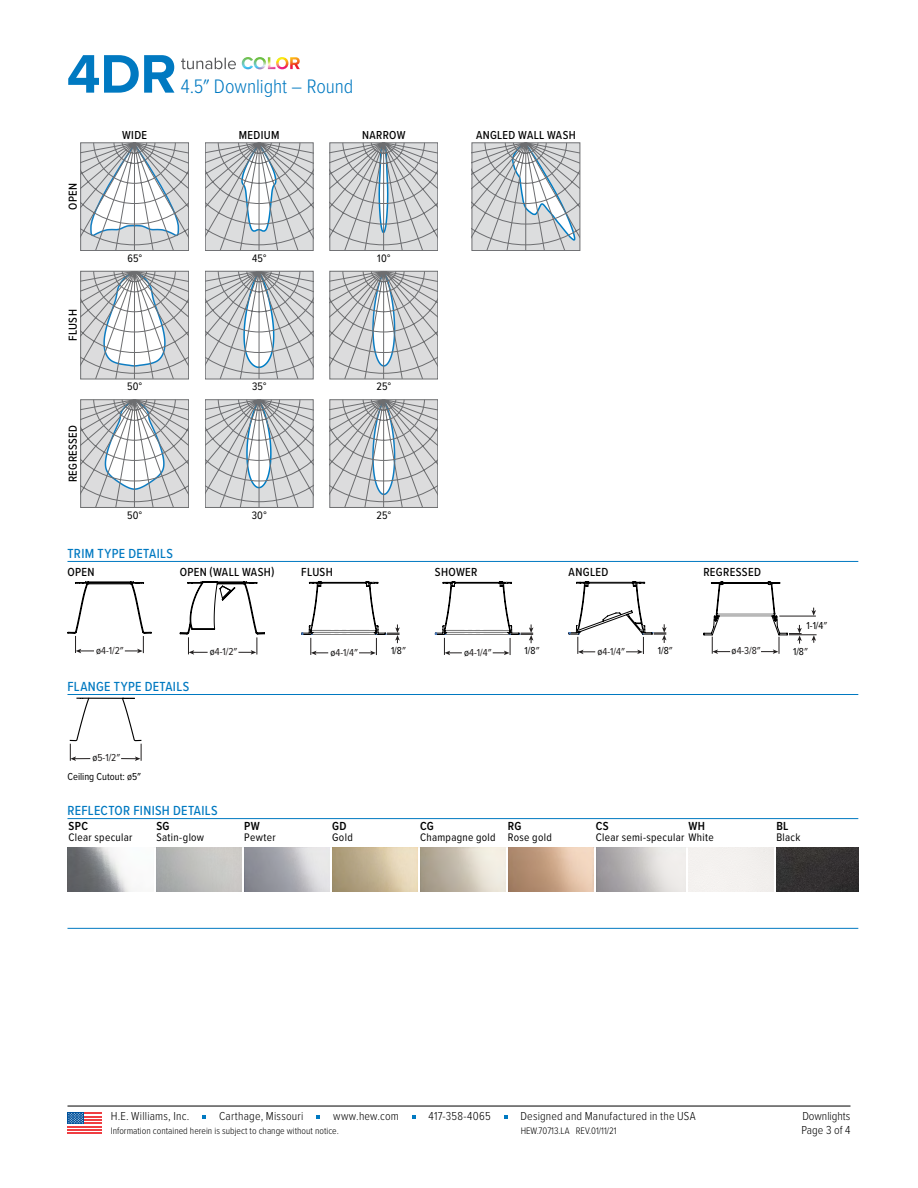
<style>
.page{position:relative;width:918px;height:1188px;background:#fff}
.page>*{position:absolute;margin:0;border:0;box-sizing:border-box;transform-origin:0 0}
.t1{font:700 56.25px "Proxima Nova";color:#0079c1}
.t2{font:300 20.25px "Proxima Nova Cond";letter-spacing:-.005em;color:#0079c1}
.t3{font:500 13.65px "Proxima Nova Cond";letter-spacing:.025em;color:#0079c1}
.t4{font:500 12.15px "Proxima Nova Cond";letter-spacing:.025em;color:#000}
.t5{font:600 12.15px "Proxima Nova Cond";letter-spacing:.03em;color:#000}
.t6{font:300 12px "Proxima Nova Cond";letter-spacing:.015em;color:#000}
.t7{font:500 12px "Proxima Nova Cond";letter-spacing:.03em;color:#000}
.t8{font:11.4px "Proxima Nova Cond";letter-spacing:.025em;color:#000}
.t9{font:11.25px "Proxima Nova Cond";letter-spacing:.015em;color:#000}
.t10{font:10.5px/18.3px "Proxima Nova Cond";color:#000;text-align:center}
.t11{font:10.5px "Proxima Nova Cond";color:#221f1f}
.t12{font:300 9.75px "Proxima Nova Cond";color:#000}
.s1{color:#221f1f}
.s2{color:#000}
</style>
<div class="page">
<hr style="left:68px;top:561px;width:790px;height:1px;background:#0079c1">
<hr style="left:68px;top:694px;width:790px;height:1px;background:#0079c1">
<hr style="left:68px;top:818px;width:790px;height:1px;background:#0079c1">
<hr style="left:68px;top:928px;width:790px;height:1px;background:#0079c1">
<svg style="left:81px;top:143px;width:108px;height:108px"></svg>
<svg style="left:205px;top:143px;width:108px;height:108px"></svg>
<svg style="left:330px;top:143px;width:108px;height:108px"></svg>
<svg style="left:472px;top:143px;width:108px;height:108px"></svg>
<svg style="left:81px;top:271px;width:108px;height:108px"></svg>
<svg style="left:205px;top:271px;width:108px;height:108px"></svg>
<svg style="left:330px;top:271px;width:108px;height:108px"></svg>
<svg style="left:81px;top:399px;width:108px;height:109px"></svg>
<svg style="left:205px;top:399px;width:108px;height:109px"></svg>
<svg style="left:330px;top:399px;width:108px;height:109px"></svg>
<svg style="left:68px;top:582px;width:84px;height:71px"></svg>
<hr style="left:85px;top:582px;width:49px;height:1px;background:#000">
<hr style="left:87px;top:583px;width:45px;height:1px;background:#000">
<svg style="left:180px;top:582px;width:85px;height:73px"></svg>
<svg style="left:301px;top:582px;width:99px;height:73px"></svg>
<svg style="left:435px;top:582px;width:99px;height:73px"></svg>
<svg style="left:569px;top:582px;width:98px;height:72px"></svg>
<svg style="left:703px;top:582px;width:114px;height:72px"></svg>
<svg style="left:69px;top:698px;width:73px;height:63px"></svg>
<img style="left:68px;top:847px;width:63px;height:44px">
<img style="left:333px;top:847px;width:84px;height:44px">
<img style="left:508px;top:847px;width:85px;height:44px">
<img style="left:777px;top:847px;width:81px;height:44px">
<hr style="left:68px;top:1106px;width:782px;height:1px;background:#000">
<svg style="left:202px;top:1116px;width:4px;height:3px"></svg>
<svg style="left:316px;top:1116px;width:4px;height:3px"></svg>
<svg style="left:412px;top:1116px;width:4px;height:3px"></svg>
<div style="left:68px;top:1112px;width:34px;height:22px;background:linear-gradient(to right,#fff,#fff)"></div>
<hr style="left:68px;top:1126px;width:34px;height:1px;background:#ef3e42">
<hr style="left:68px;top:1129px;width:34px;height:2px;background:#ef3e42">
<hr style="left:68px;top:1132px;width:34px;height:2px;background:#ef3e42">
<hr style="left:68px;top:1122px;width:34px;height:2px;background:#ef3e42">
<hr style="left:68px;top:1119px;width:34px;height:2px;background:#ef3e42">
<hr style="left:68px;top:1116px;width:34px;height:1px;background:#ef3e42">
<hr style="left:68px;top:1112px;width:34px;height:2px;background:#ef3e42">
<div style="left:68px;top:1112px;width:16px;height:12px;background:#00529c"></div>
<svg style="left:68px;top:1113px;width:15px;height:11px"></svg>
<img style="left:242px;top:57px;width:58px;height:12px">
<svg style="left:181px;top:58px;width:55px;height:11px"></svg>
<h1 class="t1" style="left:67px;top:32px;width:111px">4DR</h1>
<h2 class="t2" style="left:181px;top:71px;width:174px">4.5″ Downlight – Round</h2>
<p class="t7" style="left:64px;top:210px;width:28px;rotate:-90deg">OPEN</p>
<p class="t7" style="left:64px;top:341px;width:33px;rotate:-90deg">FLUSH</p>
<p class="t7" style="left:64px;top:482px;width:59px;rotate:-90deg">REGRESSED</p>
<p class="t7" style="left:122px;top:126px;width:27px">WIDE</p>
<p class="t7" style="left:239px;top:126px;width:42px">MEDIUM</p>
<p class="t7" style="left:362px;top:126px;width:45px">NARROW</p>
<p class="t7" style="left:476px;top:126px;width:101px">ANGLED WALL WASH</p>
<p class="t9" style="left:127px;top:250px;width:16px">65°</p>
<p class="t9" style="left:252px;top:250px;width:16px">45°</p>
<p class="t9" style="left:377px;top:250px;width:15px">10°</p>
<p class="t9" style="left:127px;top:378px;width:17px">50°</p>
<p class="t9" style="left:252px;top:378px;width:16px">35°</p>
<p class="t9" style="left:377px;top:378px;width:16px">25°</p>
<p class="t9" style="left:127px;top:507px;width:17px">50°</p>
<p class="t9" style="left:252px;top:507px;width:16px">30°</p>
<p class="t9" style="left:377px;top:507px;width:16px">25°</p>
<p class="t3" style="left:68px;top:543px;width:107px">TRIM TYPE DETAILS</p>
<p class="t4" style="left:68px;top:563px;width:29px">OPEN</p>
<p class="t4" style="left:180px;top:563px;width:96px">OPEN (WALL WASH)</p>
<p class="t4" style="left:301px;top:563px;width:33px">FLUSH</p>
<p class="t4" style="left:435px;top:563px;width:44px">SHOWER</p>
<p class="t4" style="left:569px;top:563px;width:41px">ANGLED</p>
<p class="t4" style="left:703px;top:563px;width:59px">REGRESSED</p>
<p class="t10" style="left:807px;top:616px;width:22px">1-1/4<span class="s1">″</span></p>
<p class="t11" style="left:96px;top:643px;width:29px"><span class="s2">ø</span>4-1/2″</p>
<p class="t11" style="left:210px;top:644px;width:29px"><span class="s2">ø</span>4-1/2″</p>
<p class="t11" style="left:331px;top:644px;width:29px"><span class="s2">ø</span>4-1/4″</p>
<p class="t10" style="left:391px;top:641px;width:16px">1/8<span class="s1">″</span></p>
<p class="t11" style="left:464px;top:644px;width:29px"><span class="s2">ø</span>4-1/4″</p>
<p class="t10" style="left:525px;top:641px;width:16px">1/8<span class="s1">″</span></p>
<p class="t11" style="left:598px;top:643px;width:29px"><span class="s2">ø</span>4-1/4″</p>
<p class="t10" style="left:658px;top:641px;width:16px">1/8<span class="s1">″</span></p>
<p class="t11" style="left:732px;top:643px;width:31px"><span class="s2">ø</span>4-3/8″</p>
<p class="t10" style="left:793px;top:641px;width:16px">1/8<span class="s1">″</span></p>
<p class="t3" style="left:68px;top:676px;width:123px">FLANGE TYPE DETAILS</p>
<p class="t10" style="left:68px;top:748px;width:75px">ø<span class="s1">5-1/2″<br></span>Ceiling Cutout: ø5″</p>
<p class="t3" style="left:68px;top:800px;width:152px">REFLECTOR FINISH DETAILS</p>
<p class="t5" style="left:69px;top:817px;width:21px">SPC</p>
<p class="t8" style="left:69px;top:829px;width:65px">Clear specular</p>
<p class="t5" style="left:156px;top:817px;width:15px">SG</p>
<p class="t8" style="left:156px;top:829px;width:49px">Satin-glow</p>
<p class="t5" style="left:244px;top:817px;width:17px">PW</p>
<p class="t8" style="left:244px;top:829px;width:33px">Pewter</p>
<p class="t5" style="left:332px;top:817px;width:16px">GD</p>
<p class="t8" style="left:332px;top:829px;width:22px">Gold</p>
<p class="t5" style="left:420px;top:817px;width:15px">CG</p>
<p class="t8" style="left:420px;top:829px;width:77px">Champagne gold</p>
<p class="t5" style="left:508px;top:817px;width:15px">RG</p>
<p class="t8" style="left:508px;top:829px;width:45px">Rose gold</p>
<p class="t5" style="left:596px;top:817px;width:14px">CS</p>
<p class="t8" style="left:596px;top:829px;width:119px">Clear semi-specular White</p>
<p class="t5" style="left:688px;top:817px;width:18px">WH</p>
<p class="t5" style="left:776px;top:817px;width:14px">BL</p>
<p class="t8" style="left:776px;top:829px;width:26px">Black</p>
<p class="t6" style="left:111px;top:1108px;width:80px">H.E. Williams, Inc.</p>
<p class="t6" style="left:219px;top:1108px;width:86px">Carthage, Missouri</p>
<p class="t6" style="left:333px;top:1108px;width:67px">www.hew.com</p>
<p class="t6" style="left:429px;top:1108px;width:64px">417-358-4065</p>
<p class="t6" style="left:520px;top:1108px;width:177px">Designed and Manufactured in the USA</p>
<p class="t12" style="left:111px;top:1123px;width:230px">Information contained herein is subject to change without notice.</p>
<p class="t6" style="left:802px;top:1108px;width:50px">Downlights</p>
<p class="t12" style="left:521px;top:1123px;width:97px">HEW.70713.LA REV.01/11/21</p>
<p class="t6" style="left:802px;top:1121px;width:50px">Page 3 of 4</p>
</div>
